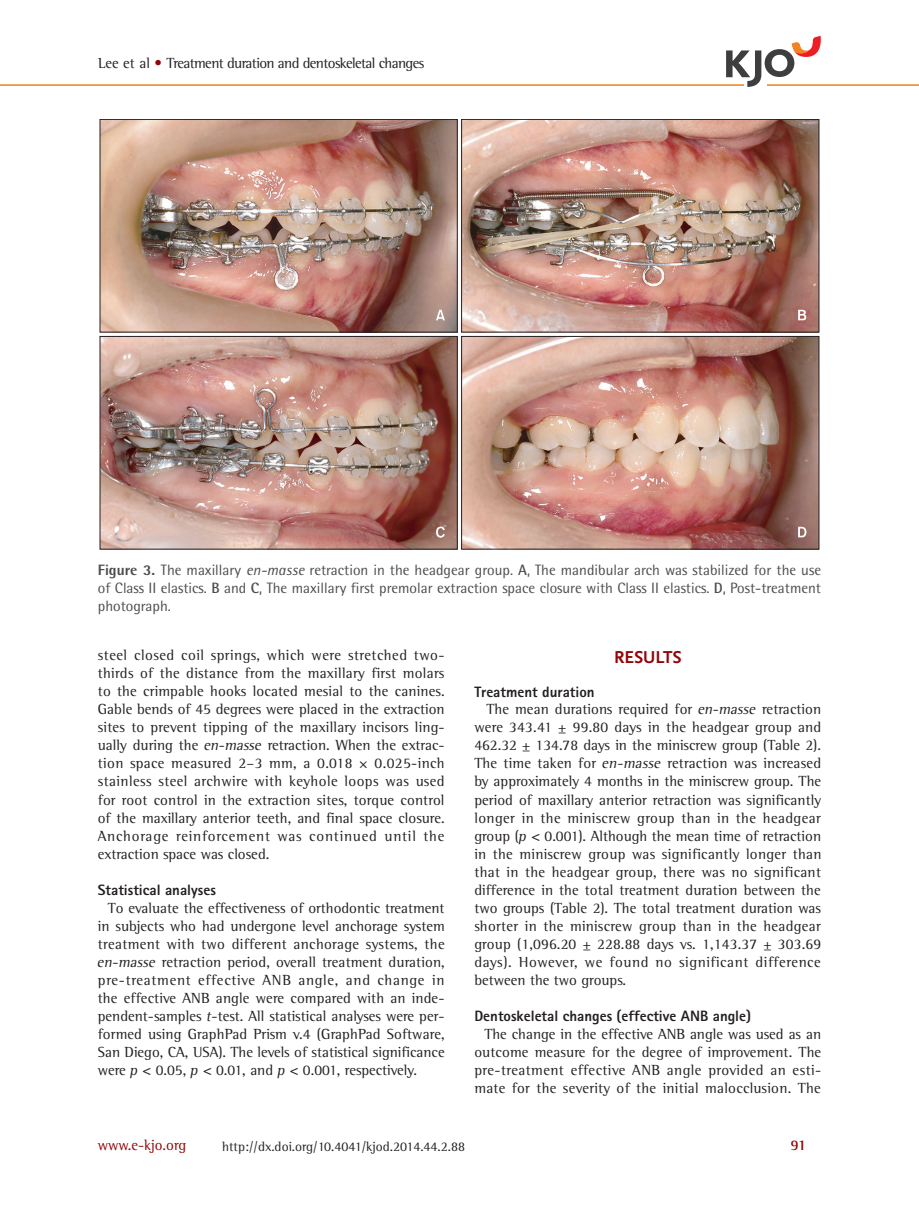
<style>
.page{position:relative;width:919px;height:1217px;background:#fff}
.page>*{position:absolute;margin:0;border:0;box-sizing:border-box;transform-origin:0 0}
.서론{font:700 18px "Nexus Sans";color:#920407}
.본문{font:15px/18px "Rotis Semi Serif Std";color:#231f20;text-align:justify}
.그림설명{font:15px/18px "Rotis Semi Sans Std";color:#4b4c4d;text-align:justify}
._1{font:800 15px "Rotis Sans Serif Std";color:#231f20}
.본문-2{font:15px "Rotis Semi Serif Std";letter-spacing:-.04em;color:#231f20}
.t1{font:15px "Rotis Semi Serif Std";color:#920407}
.t2{font:700 15px "Rotis Semi Serif Std";color:#920407}
.t3{font:13.5px "Rotis Semi Serif Std";color:#231f20}
.s1{color:#920407}
.s2{font-weight:800}
.s3{font-style:italic}
.s4{font-weight:700}
</style>
<div class="page">
<hr style="left:0;top:85px;width:918px;height:1px;background:#f58220">
<svg style="left:726px;top:36px;width:94px;height:51px"></svg>
<img style="left:100px;top:119px;width:719px;height:430px">
<svg style="left:436px;top:309px;width:9px;height:11px"></svg>
<svg style="left:798px;top:309px;width:8px;height:11px"></svg>
<svg style="left:436px;top:526px;width:9px;height:11px"></svg>
<svg style="left:798px;top:526px;width:8px;height:11px"></svg>
<p class="본문-2" style="left:98px;top:54px;width:328px">Lee et al <span class="s1">•</span> Treatment duration and dentoskeletal changes</p>
<p class="그림설명" style="left:98px;top:561px;width:724px"><span class="s2">Figure 3.</span> The maxillary <span class="s3">en-masse</span> retraction in the headgear group. <span class="s4">A</span>, The mandibular arch was stabilized for the use of Class II elastics. <span class="s4">B</span> and <span class="s4">C</span>, The maxillary first premolar extraction space closure with Class II elastics. <span class="s4">D</span>, Post-treatment photograph.</p>
<p class="본문" style="left:98px;top:646px;width:348px">steel closed coil springs, which were stretched two&shy;thirds of the distance from the maxillary first molars to the crimpable hooks located mesial to the canines.<br>Gable bends of 45 degrees were placed in the extraction sites to prevent tipping of the maxillary incisors ling&shy;ually during the <span class="s3">en-masse</span> retraction. When the extrac&shy;tion space measured 2–3 mm, a 0.018 × 0.025-inch stainless steel archwire with keyhole loops was used for root control in the extraction sites, torque control of the maxillary anterior teeth, and final space closure.<br>Anchorage reinforcement was continued until the extraction space was closed.</p>
<p class="_1" style="left:98px;top:879px;width:119px">Statistical analyses</p>
<p class="본문" style="left:97px;top:898px;width:349px;text-align:left;text-indent:11px">To evaluate the effectiveness of orthodontic treatment in subjects who had undergone level anchorage system treatment with two different anchorage systems, the <span class="s3">en-masse</span> retraction period, overall treatment duration, pre-treatment effective ANB angle, and change in the effective ANB angle were compared with an inde&shy;pendent-samples <span class="s3">t</span>-test. All statistical analyses were per&shy;formed using GraphPad Prism v.4 (GraphPad Software, San Diego, CA, USA). The levels of statistical significance were <span class="s3">p</span> &lt; 0.05, <span class="s3">p</span> &lt; 0.01, and <span class="s3">p</span> &lt; 0.001, respectively.</p>
<p class="서론" style="left:614px;top:645px;width:69px">RESULTS</p>
<p class="_1" style="left:474px;top:681px;width:122px">Treatment duration</p>
<p class="본문" style="left:474px;top:700px;width:348px;text-indent:12px">The mean durations required for <span class="s3">en-masse</span> retraction were 343.41 ± 99.80 days in the headgear group and 462.32 ± 134.78 days in the miniscrew group (Table 2).<br>The time taken for <span class="s3">en-masse</span> retraction was increased by approximately 4 months in the miniscrew group. The period of maxillary anterior retraction was significantly longer in the miniscrew group than in the headgear group (<span class="s3">p</span> &lt; 0.001). Although the mean time of retraction in the miniscrew group was significantly longer than that in the headgear group, there was no significant difference in the total treatment duration between the two groups (Table 2). The total treatment duration was shorter in the miniscrew group than in the headgear group (1,096.20 ± 228.88 days vs. 1,143.37 ± 303.69 days). However, we found no significant difference between the two groups.</p>
<p class="_1" style="left:474px;top:1005px;width:278px">Dentoskeletal changes (effective ANB angle)</p>
<p class="본문" style="left:474px;top:1024px;width:348px;text-indent:10px">The change in the effective ANB angle was used as an outcome measure for the degree of improvement. The pre-treatment effective ANB angle provided an esti&shy;mate for the severity of the initial malocclusion. The</p>
<p class="t1" style="left:98px;top:1135px;width:90px">www.e-kjo.org</p>
<p class="t3" style="left:222px;top:1138px;width:244px">http://dx.doi.org/10.4041/kjod.2014.44.2.88</p>
<p class="t2" style="left:790px;top:1135px;width:17px">91</p>
</div>
